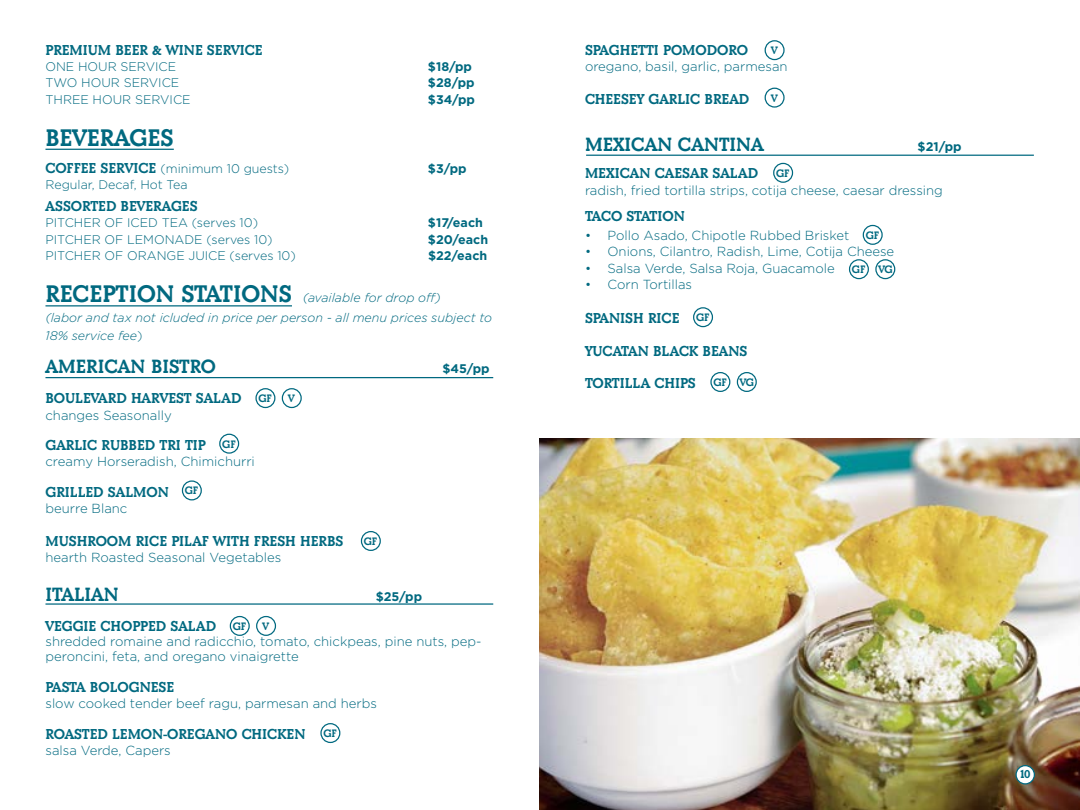
<style>
.page{position:relative;width:1080px;height:810px;background:#fff}
.page>*{position:absolute;margin:0;border:0;box-sizing:border-box;transform-origin:0 0}
.t1{font:25px "Beton Bld";color:#006980}
.t2{font:20px "Beton Bld";color:#006980}
.t3{font:15px/32.6px "Beton Bld";color:#006980}
.t4{font:15px "Beton Bld";letter-spacing:-.02em;color:#006980}
.t5{font:13.75px "Beton Bld";color:#006980}
.t6{font:300 13.12px/15px "Gotham HTF";color:#006980}
.t7{font:300 12.5px "Gotham HTF";color:#006980}
.t8{font:italic 300 12.5px/20px "Gotham HTF";color:#006980}
.t9{font:700 12.5px "Gotham HTF";color:#006980}
.t10{font:11.25px "Beton Bld";color:#006980}
.s1{font-family:"Beton Bld";font-weight:400;font-size:15px}
.s2{font-family:"Beton Bld";font-weight:400;font-style:normal;font-size:25px}
.s3{font-style:normal}
</style>
<div class="page">
<hr style="left:45px;top:305px;width:247px;height:1px;background:#006980">
<hr style="left:45px;top:377px;width:448px;height:1px;background:#006980">
<hr style="left:45px;top:603px;width:448px;height:2px;background:#006980">
<hr style="left:586px;top:155px;width:448px;height:1px;background:#006980">
<img style="left:539px;top:438px;width:541px;height:372px">
<hr style="left:45px;top:149px;width:129px;height:1px;background:#006980">
<div style="left:1016px;top:766px;width:18px;height:18px;background:#fff;border-radius:50%"></div>
<div style="left:1015px;top:765px;width:20px;height:20px;border:1px solid #006980;border-radius:50%"></div>
<div style="left:765px;top:40px;width:20px;height:20px;border:1px solid #006980;border-radius:50%"></div>
<div style="left:765px;top:88px;width:20px;height:20px;border:1px solid #006980;border-radius:50%"></div>
<div style="left:255px;top:388px;width:20px;height:20px;border:1px solid #006980;border-radius:50%"></div>
<div style="left:230px;top:616px;width:20px;height:20px;border:1px solid #006980;border-radius:50%"></div>
<div style="left:219px;top:434px;width:20px;height:20px;border:1px solid #006980;border-radius:50%"></div>
<div style="left:182px;top:480px;width:20px;height:20px;border:1px solid #006980;border-radius:50%"></div>
<div style="left:773px;top:163px;width:20px;height:20px;border:1px solid #006980;border-radius:50%"></div>
<div style="left:863px;top:225px;width:20px;height:20px;border:1px solid #006980;border-radius:50%"></div>
<div style="left:693px;top:307px;width:20px;height:20px;border:1px solid #006980;border-radius:50%"></div>
<div style="left:361px;top:531px;width:20px;height:20px;border:1px solid #006980;border-radius:50%"></div>
<div style="left:320px;top:723px;width:20px;height:20px;border:1px solid #006980;border-radius:50%"></div>
<div style="left:282px;top:388px;width:20px;height:20px;border:1px solid #006980;border-radius:50%"></div>
<div style="left:256px;top:616px;width:20px;height:20px;border:1px solid #006980;border-radius:50%"></div>
<div style="left:849px;top:259px;width:20px;height:20px;border:1px solid #006980;border-radius:50%"></div>
<div style="left:710px;top:372px;width:20px;height:20px;border:1px solid #006980;border-radius:50%"></div>
<div style="left:875px;top:259px;width:20px;height:20px;border:1px solid #006980;border-radius:50%"></div>
<div style="left:737px;top:372px;width:20px;height:20px;border:1px solid #006980;border-radius:50%"></div>
<p class="t3" style="left:45px;top:35px;width:219px">PREMIUM BEER &amp; WINE SERVICE</p>
<p class="t7" style="left:45px;top:60px;width:132px">ONE HOUR SERVICE</p>
<p class="t9" style="left:428px;top:60px;width:46px">$18/pp</p>
<p class="t7" style="left:45px;top:76px;width:135px">TWO HOUR SERVICE</p>
<p class="t9" style="left:428px;top:76px;width:48px">$28/pp</p>
<p class="t7" style="left:45px;top:93px;width:147px">THREE HOUR SERVICE</p>
<p class="t9" style="left:428px;top:92px;width:49px">$34/pp</p>
<h1 class="t1" style="left:45px;top:121px;width:130px">BEVERAGES</h1>
<p class="t7" style="left:45px;top:162px;width:245px"><span class="s1">COFFEE SERVICE</span> (minimum 10 guests)</p>
<p class="t9" style="left:428px;top:161px;width:40px">$3/pp</p>
<p class="t7" style="left:45px;top:178px;width:144px">Regular, Decaf, Hot Tea</p>
<p class="t3" style="left:45px;top:191px;width:154px">ASSORTED BEVERAGES</p>
<p class="t7" style="left:45px;top:216px;width:214px">PITCHER OF ICED TEA (serves 10)</p>
<p class="t9" style="left:428px;top:216px;width:56px">$17/each</p>
<p class="t7" style="left:45px;top:232px;width:229px">PITCHER OF LEMONADE (serves 10)</p>
<p class="t9" style="left:428px;top:232px;width:62px">$20/each</p>
<p class="t7" style="left:45px;top:249px;width:252px">PITCHER OF ORANGE JUICE (serves 10)</p>
<p class="t9" style="left:428px;top:248px;width:61px">$22/each</p>
<p class="t8" style="left:45px;top:288px;width:448px"><span class="s2">RECEPTION STATIONS</span> (available for drop off)<br>(labor and tax not icluded in price per person - all menu prices subject to</p>
<p class="t8" style="left:45px;top:325px;width:99px">18% service fee<span class="s3">)</span></p>
<h2 class="t2" style="left:45px;top:353px;width:172px">AMERICAN BISTRO</h2>
<p class="t9" style="left:442px;top:362px;width:49px">$45/pp</p>
<p class="t3" style="left:45px;top:383px;width:197px">BOULEVARD HARVEST SALAD</p>
<p class="t6" style="left:45px;top:407px;width:128px">changes Seasonally</p>
<p class="t3" style="left:45px;top:430px;width:162px">GARLIC RUBBED TRI TIP</p>
<p class="t6" style="left:45px;top:454px;width:211px">creamy Horseradish, Chimichurri</p>
<p class="t3" style="left:45px;top:477px;width:125px">GRILLED SALMON</p>
<p class="t6" style="left:45px;top:501px;width:83px">beurre Blanc</p>
<p class="t3" style="left:45px;top:526px;width:300px">MUSHROOM RICE PILAF WITH FRESH HERBS</p>
<p class="t6" style="left:45px;top:550px;width:237px">hearth Roasted Seasonal Vegetables</p>
<h2 class="t2" style="left:45px;top:581px;width:75px">ITALIAN</h2>
<p class="t9" style="left:376px;top:589px;width:48px">$25/pp</p>
<p class="t3" style="left:45px;top:611px;width:172px">VEGGIE CHOPPED SALAD</p>
<p class="t6" style="left:45px;top:634px;width:438px">shredded romaine and radicchio, tomato, chickpeas, pine nuts, pep&shy;peroncini, feta, and oregano vinaigrette</p>
<p class="t3" style="left:45px;top:672px;width:130px">PASTA BOLOGNESE</p>
<p class="t6" style="left:45px;top:696px;width:333px">slow cooked tender beef ragu, parmesan and herbs</p>
<p class="t3" style="left:45px;top:719px;width:262px">ROASTED LEMON-OREGANO CHICKEN</p>
<p class="t6" style="left:45px;top:743px;width:127px">salsa Verde, Capers</p>
<p class="t10" style="left:258px;top:391px;width:15px">GF</p>
<p class="t10" style="left:288px;top:391px;width:8px">V</p>
<p class="t10" style="left:222px;top:436px;width:15px">GF</p>
<p class="t10" style="left:185px;top:483px;width:15px">GF</p>
<p class="t10" style="left:364px;top:534px;width:15px">GF</p>
<p class="t10" style="left:233px;top:619px;width:15px">GF</p>
<p class="t10" style="left:263px;top:619px;width:8px">V</p>
<p class="t10" style="left:323px;top:726px;width:15px">GF</p>
<p class="t3" style="left:585px;top:35px;width:165px">SPAGHETTI POMODORO</p>
<p class="t6" style="left:585px;top:59px;width:204px">oregano, basil, garlic, parmesan</p>
<p class="t3" style="left:585px;top:84px;width:166px">CHEESEY GARLIC BREAD</p>
<h2 class="t2" style="left:585px;top:131px;width:180px">MEXICAN CANTINA</h2>
<p class="t9" style="left:918px;top:139px;width:46px">$21/pp</p>
<p class="t3" style="left:585px;top:158px;width:175px">MEXICAN CAESAR SALAD</p>
<p class="t6" style="left:585px;top:182px;width:359px">radish, fried tortilla strips, cotija cheese, caesar dressing</p>
<p class="t4" style="left:585px;top:206px;width:101px">TACO STATION</p>
<p class="t6" style="left:585px;top:227px;width:266px">• Pollo Asado, Chipotle Rubbed Brisket</p>
<p class="t6" style="left:585px;top:244px;width:311px">• Onions, Cilantro, Radish, Lime, Cotija Cheese</p>
<p class="t6" style="left:585px;top:260px;width:251px">• Salsa Verde, Salsa Roja, Guacamole</p>
<p class="t6" style="left:585px;top:277px;width:109px">• Corn Tortillas</p>
<p class="t3" style="left:585px;top:303px;width:164px">SPANISH RICE<br>YUCATAN BLACK BEANS<br>TORTILLA CHIPS</p>
<p class="t10" style="left:771px;top:43px;width:8px">V</p>
<p class="t10" style="left:771px;top:90px;width:8px">V</p>
<p class="t10" style="left:776px;top:166px;width:15px">GF</p>
<p class="t10" style="left:866px;top:228px;width:15px">GF</p>
<p class="t10" style="left:852px;top:262px;width:15px">GF</p>
<p class="t10" style="left:878px;top:262px;width:16px">VG</p>
<p class="t10" style="left:696px;top:310px;width:15px">GF</p>
<p class="t10" style="left:713px;top:375px;width:15px">GF</p>
<p class="t10" style="left:740px;top:375px;width:16px">VG</p>
<p class="t5" style="left:1020px;top:765px;width:12px">10</p>
</div>
